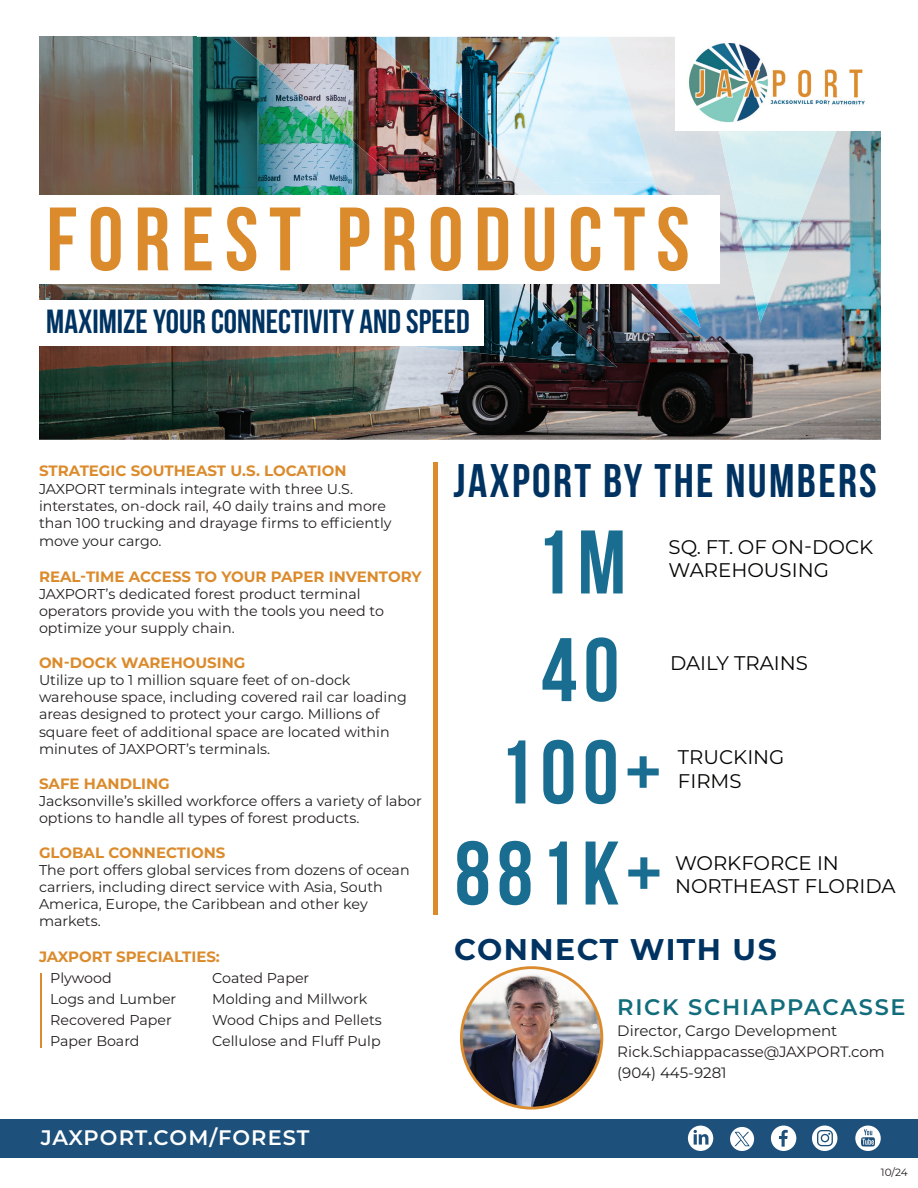
<style>
.page{position:relative;width:918px;height:1188px;background:#fff}
.page>*{position:absolute;margin:0;border:0;box-sizing:border-box;transform-origin:0 0}
.t1{font:700 90px/101.1px "Bebas Neue";letter-spacing:.075em;color:#186d91;text-align:center}
.t2{font:700 89.7px "Bebas Neue";letter-spacing:.12em;color:#db8b2c}
.t3{font:700 47.1px "Bebas Neue";letter-spacing:.05em;color:#003361}
.t4{font:700 33.45px "Bebas Neue";color:#003361}
.t5{font:700 29.85px "Montserrat";letter-spacing:.05em;color:#003361}
.t6{font:600 22.5px "Montserrat";letter-spacing:.075em;color:#116d7c}
.t7{font:600 21px "Montserrat";letter-spacing:.04em;color:#fff}
.t8{font:19.65px/23.7px "Montserrat";color:#040503}
.t9{font:700 15px "Montserrat";color:#db8b2c}
.t10{font:15px/21px "Montserrat";color:#231f20}
.t11{font:14.25px/17.1px "Montserrat";color:#231f20}
.t12{font:10.5px "Montserrat";color:#231f20}
</style>
<div class="page">
<img style="left:39px;top:37px;width:842px;height:403px">
<img style="left:39px;top:37px;width:157px;height:263px">
<img style="left:196px;top:37px;width:106px;height:263px">
<img style="left:302px;top:97px;width:53px;height:203px">
<img style="left:354px;top:142px;width:53px;height:204px">
<img style="left:407px;top:187px;width:53px;height:164px">
<img style="left:460px;top:284px;width:52px;height:72px">
<img style="left:512px;top:284px;width:53px;height:78px">
<img style="left:565px;top:322px;width:52px;height:45px">
<img style="left:370px;top:37px;width:254px;height:48px">
<img style="left:424px;top:85px;width:215px;height:49px">
<img style="left:480px;top:134px;width:174px;height:49px">
<img style="left:535px;top:182px;width:135px;height:13px">
<img style="left:645px;top:284px;width:56px;height:44px">
<img style="left:719px;top:131px;width:117px;height:192px">
<hr style="left:40px;top:973px;width:1px;height:74px;background:#db8b2c">
<div style="left:0;top:195px;width:719px;height:89px;background:#fff"></div>
<div style="left:0;top:300px;width:484px;height:45px;background:#fff"></div>
<div style="left:433px;top:462px;width:5px;height:452px;background:#db8b2c"></div>
<div style="left:0;top:1120px;width:918px;height:38px;background:#1d507a"></div>
<div style="left:688px;top:1126px;width:25px;height:25px;background:#fff;border-radius:50%"></div>
<svg style="left:694px;top:1130px;width:14px;height:15px"></svg>
<div style="left:771px;top:1126px;width:25px;height:25px;background:#fff;border-radius:50%"></div>
<svg style="left:779px;top:1130px;width:9px;height:17px"></svg>
<div style="left:812px;top:1126px;width:25px;height:25px;background:#fff;border-radius:50%"></div>
<div style="left:817px;top:1130px;width:16px;height:16px;border:1px solid #1d507a;border-radius:4px"></div>
<div style="left:821px;top:1134px;width:8px;height:8px;border:1px solid #1d507a;border-radius:50%"></div>
<div style="left:855px;top:1126px;width:26px;height:25px;background:#fff;border-radius:50%"></div>
<svg style="left:861px;top:1129px;width:14px;height:18px"></svg>
<div style="left:675px;top:21px;width:243px;height:110px;background:#fff"></div>
<img style="left:688px;top:43px;width:177px;height:80px">
<img style="left:461px;top:968px;width:141px;height:140px;border-radius:70px">
<div style="left:460px;top:966px;width:143px;height:144px;border:3px solid #db8b2c;border-radius:50%"></div>
<div style="left:730px;top:1127px;width:24px;height:24px;background:#fff;border-radius:50%"></div>
<svg style="left:734px;top:1132px;width:16px;height:14px"></svg>
<h2 class="t2" style="left:46px;top:190px;width:645px">FOREST PRODUCTS</h2>
<h3 class="t4" style="left:46px;top:303px;width:425px">MAXIMIZE YOUR CONNECTIVITY AND SPEED</h3>
<p class="t9" style="left:39px;top:460px;width:309px">STRATEGIC SOUTHEAST U.S. LOCATION</p>
<p class="t11" style="left:39px;top:479px;width:354px">JAXPORT terminals integrate with three U.S. interstates, on-dock rail, 40 daily trains and more than 100 trucking and drayage firms to efficiently move your cargo.</p>
<p class="t9" style="left:39px;top:566px;width:384px">REAL-TIME ACCESS TO YOUR PAPER INVENTORY</p>
<p class="t11" style="left:39px;top:585px;width:346px">JAXPORT’s dedicated forest product terminal operators provide you with the tools you need to optimize your supply chain.</p>
<p class="t9" style="left:39px;top:652px;width:208px">ON-DOCK WAREHOUSING</p>
<p class="t11" style="left:39px;top:671px;width:369px">Utilize up to 1 million square feet of on-dock warehouse space, including covered rail car loading areas designed to protect your cargo. Millions of square feet of additional space are located within minutes of JAXPORT’s terminals.</p>
<p class="t9" style="left:39px;top:773px;width:132px">SAFE HANDLING</p>
<p class="t11" style="left:39px;top:792px;width:384px">Jacksonville’s skilled workforce offers a variety of labor options to handle all types of forest products.</p>
<p class="t9" style="left:39px;top:842px;width:188px">GLOBAL CONNECTIONS</p>
<p class="t11" style="left:39px;top:861px;width:372px">The port offers global services from dozens of ocean carriers, including direct service with Asia, South America, Europe, the Caribbean and other key markets.</p>
<p class="t9" style="left:39px;top:945px;width:182px">JAXPORT SPECIALTIES:</p>
<p class="t11" style="left:50px;top:967px;width:128px;line-height:21px">Plywood<br>Logs and Lumber<br>Recovered Paper<br>Paper Board</p>
<p class="t11" style="left:212px;top:966px;width:171px;line-height:21px">Coated Paper<br>Molding and Millwork<br>Wood Chips and Pellets<br>Cellulose and Fluff Pulp</p>
<h3 class="t7" style="left:41px;top:1123px;width:270px">JAXPORT.COM/FOREST</h3>
<h3 class="t3" style="left:454px;top:455px;width:425px">JAXPORT BY THE NUMBERS</h3>
<h1 class="t1" style="left:535px;top:511px;width:93px">1M</h1>
<h3 class="t8" style="left:669px;top:534px;width:206px">SQ. FT. OF ON-DOCK<br>WAREHOUSING</h3>
<h1 class="t1" style="left:541px;top:618px;width:80px">40</h1>
<h3 class="t8" style="left:670px;top:651px;width:139px">DAILY TRAINS</h3>
<h1 class="t1" style="left:455px;top:721px;width:208px">100+<br>881K+</h1>
<h3 class="t8" style="left:678px;top:745px;width:108px">TRUCKING<br>FIRMS</h3>
<h3 class="t8" style="left:675px;top:850px;width:222px">WORKFORCE IN<br>NORTHEAST FLORIDA</h3>
<h3 class="t5" style="left:454px;top:928px;width:324px">CONNECT WITH US</h3>
<h3 class="t6" style="left:617px;top:991px;width:290px">RICK SCHIAPPACASSE</h3>
<p class="t10" style="left:617px;top:1020px;width:269px">Director, Cargo Development<br>Rick.Schiappacasse@JAXPORT.com (904) 445-9281</p>
<p class="t12" style="left:881px;top:1165px;width:28px">10/24</p>
</div>
